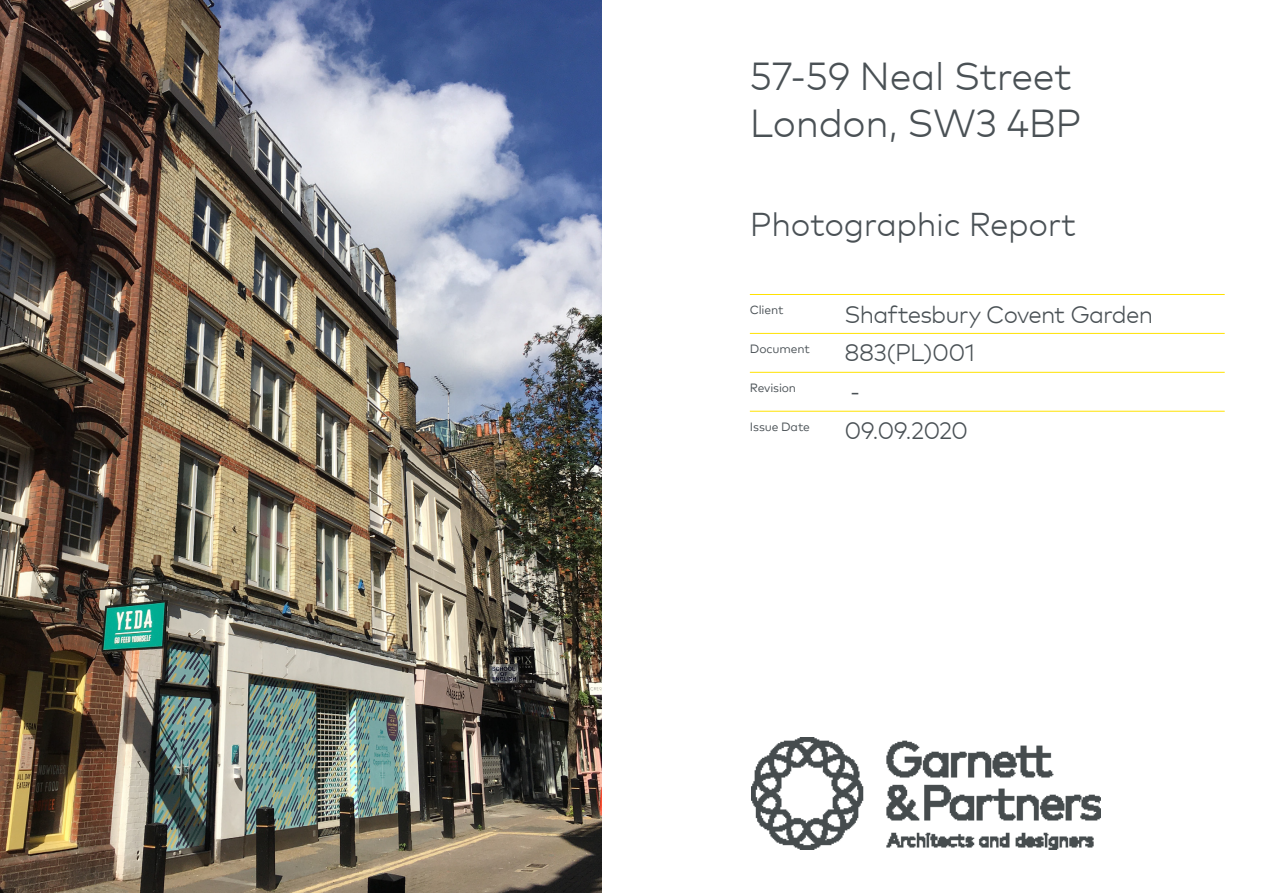
<style>
.page{position:relative;width:1263px;height:893px;background:#fff}
.page>*{position:absolute;margin:0;border:0;box-sizing:border-box;transform-origin:0 0}
.Cover_Title{font:300 39px/46.8px "Mark OT";letter-spacing:-.01em;color:#4a5155}
.Cover_Title-2{font:300 33px "Mark OT";letter-spacing:-.01em;color:#4a5155}
.t1{font:300 24px "Mark OT";letter-spacing:-.035em;color:#4a5155}
.t2{font:12px "Mark OT";letter-spacing:-.01em;color:#4a5155}
</style>
<div class="page">
<hr style="left:750px;top:294px;width:475px;height:1px;background:#ffe201">
<hr style="left:750px;top:333px;width:475px;height:1px;background:#ffe201">
<hr style="left:750px;top:372px;width:475px;height:1px;background:#ffe201">
<hr style="left:750px;top:411px;width:475px;height:1px;background:#ffe201">
<img style="left:751px;top:738px;width:350px;height:111px">
<img style="left:0;top:0;width:602px;height:893px">
<p class="Cover_Title" style="left:750px;top:53px;width:333px">57-59 Neal Street<br>London, SW3 4BP</p>
<p class="Cover_Title-2" style="left:750px;top:205px;width:328px">Photographic Report</p>
<p class="t2" style="left:750px;top:303px;width:35px">Client</p>
<p class="t1" style="left:844px;top:300px;width:310px">Shaftesbury Covent Garden</p>
<p class="t2" style="left:750px;top:342px;width:61px">Document</p>
<p class="t1" style="left:844px;top:339px;width:132px">883(PL)001</p>
<p class="t2" style="left:750px;top:380px;width:48px">Revision</p>
<p class="t1" style="left:850px;top:377px;width:12px">-</p>
<p class="t2" style="left:750px;top:419px;width:62px">Issue Date</p>
<p class="t1" style="left:844px;top:416px;width:125px">09.09.2020</p>
</div>
